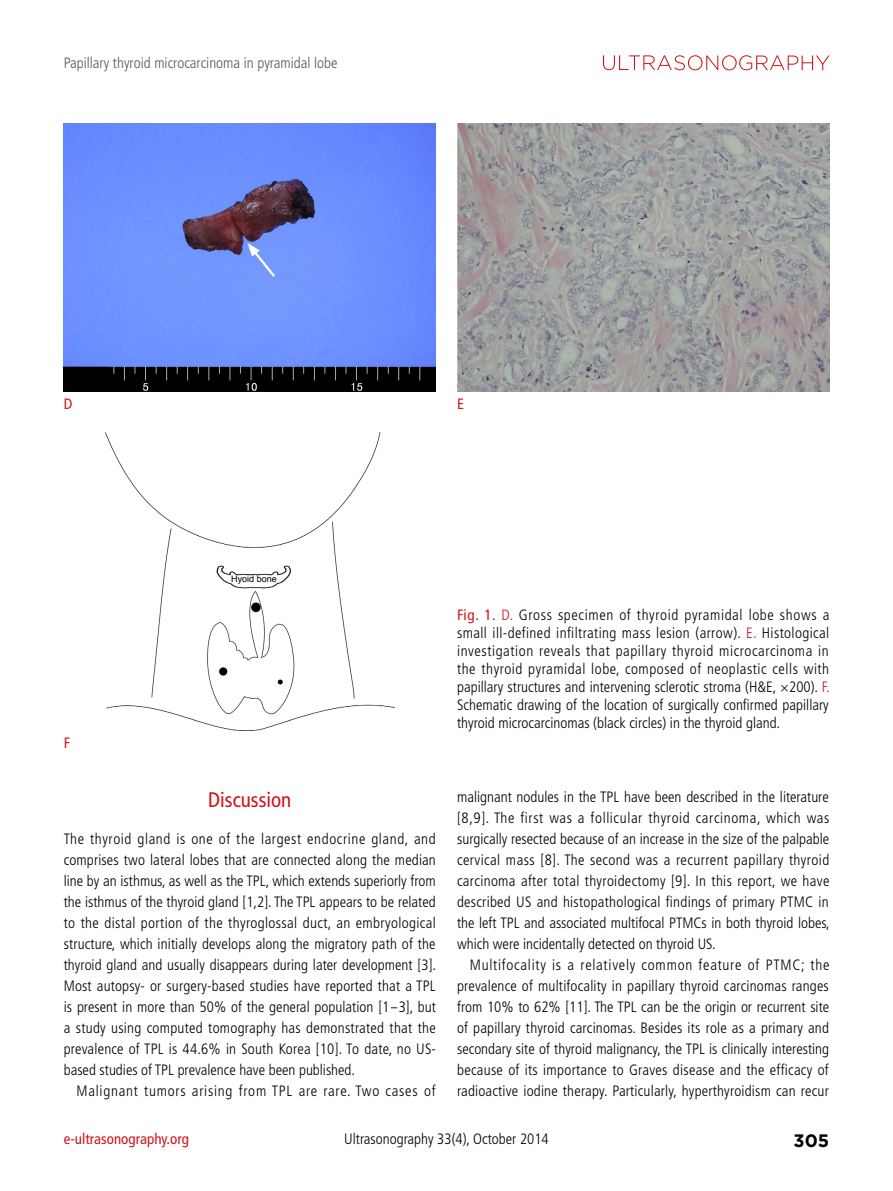
<style>
.page{position:relative;width:893px;height:1191px;background:#fff}
.page>*{position:absolute;margin:0;border:0;box-sizing:border-box;transform-origin:0 0}
.t1{font:condensed 21px "Frutiger LT Std";color:#d0131c}
.t2{font:700 18px "Gotham";color:#000}
.t3{font:300 condensed 15px/21px "Frutiger LT Std";color:#000;text-align:justify}
.t4{font:300 condensed 15px "Frutiger LT Std";letter-spacing:.05em;color:#000}
.t5{font:300 condensed 15px "Frutiger LT Std";color:#5a5757}
.t6{font:condensed 15px "Frutiger LT Std";color:#d0131c}
.t7{font:9px "Helvetica";color:#000}
.s1{font-weight:400;color:#d0131c}
.s2{color:#d0131c}
</style>
<div class="page">
<svg style="left:603px;top:55px;width:226px;height:15px"></svg>
<img style="left:64px;top:123px;width:372px;height:268px">
<img style="left:457px;top:123px;width:372px;height:268px">
<img style="left:105px;top:433px;width:290px;height:297px">
<svg style="left:247px;top:243px;width:30px;height:36px"></svg>
<p class="t5" style="left:64px;top:54px;width:275px">Papillary thyroid microcarcinoma in pyramidal lobe</p>
<p class="t6" style="left:64px;top:395px;width:10px">D</p>
<p class="t6" style="left:457px;top:395px;width:8px">E</p>
<p class="t6" style="left:64px;top:734px;width:8px">F</p>
<p class="t7" style="left:231px;top:572px;width:47px">Hyoid bone</p>
<h1 class="t1" style="left:208px;top:787px;width:85px">Discussion</h1>
<p class="t3" style="left:64px;top:828px;width:374px">The thyroid gland is one of the largest endocrine gland, and comprises two lateral lobes that are connected along the median line by an isthmus, as well as the TPL, which extends superiorly from the isthmus of the thyroid gland [1,2]. The TPL appears to be related to the distal portion of the thyroglossal duct, an embryological structure, which initially develops along the migratory path of the thyroid gland and usually disappears during later development [3].<br>Most autopsy- or surgery-based studies have reported that a TPL is present in more than 50% of the general population [1-3], but a study using computed tomography has demonstrated that the prevalence of TPL is 44.6% in South Korea [10]. To date, no US&shy;based studies of TPL prevalence have been published.</p>
<p class="t4" style="left:77px;top:1082px;width:361px">Malignant tumors arising from TPL are rare. Two cases of</p>
<p class="t3" style="left:457px;top:606px;width:374px;line-height:18px"><span class="s1">Fig. 1.</span> <span class="s2">D.</span> Gross specimen of thyroid pyramidal lobe shows a small ill-defined infiltrating mass lesion (arrow). <span class="s2">E.</span> Histological investigation reveals that papillary thyroid microcarcinoma in the thyroid pyramidal lobe, composed of neoplastic cells with papillary structures and intervening sclerotic stroma (H&amp;E, ×200). <span class="s2">F.<br></span>Schematic drawing of the location of surgically confirmed papillary thyroid microcarcinomas (black circles) in the thyroid gland.</p>
<p class="t3" style="left:457px;top:786px;width:374px">malignant nodules in the TPL have been described in the literature [8,9]. The first was a follicular thyroid carcinoma, which was surgically resected because of an increase in the size of the palpable cervical mass [8]. The second was a recurrent papillary thyroid carcinoma after total thyroidectomy [9]. In this report, we have described US and histopathological findings of primary PTMC in the left TPL and associated multifocal PTMCs in both thyroid lobes, which were incidentally detected on thyroid US.</p>
<p class="t3" style="left:457px;top:954px;width:374px;text-indent:13px">Multifocality is a relatively common feature of PTMC; the prevalence of multifocality in papillary thyroid carcinomas ranges from 10% to 62% [11]. The TPL can be the origin or recurrent site of papillary thyroid carcinomas. Besides its role as a primary and secondary site of thyroid malignancy, the TPL is clinically interesting because of its importance to Graves disease and the efficacy of radioactive iodine therapy. Particularly, hyperthyroidism can recur</p>
<p class="t6" style="left:64px;top:1130px;width:127px">e-ultrasonography.org</p>
<p class="t3" style="left:344px;top:1128px;width:206px">Ultrasonography 33(4), October 2014</p>
<p class="t2" style="left:793px;top:1130px;width:37px">305</p>
</div>
